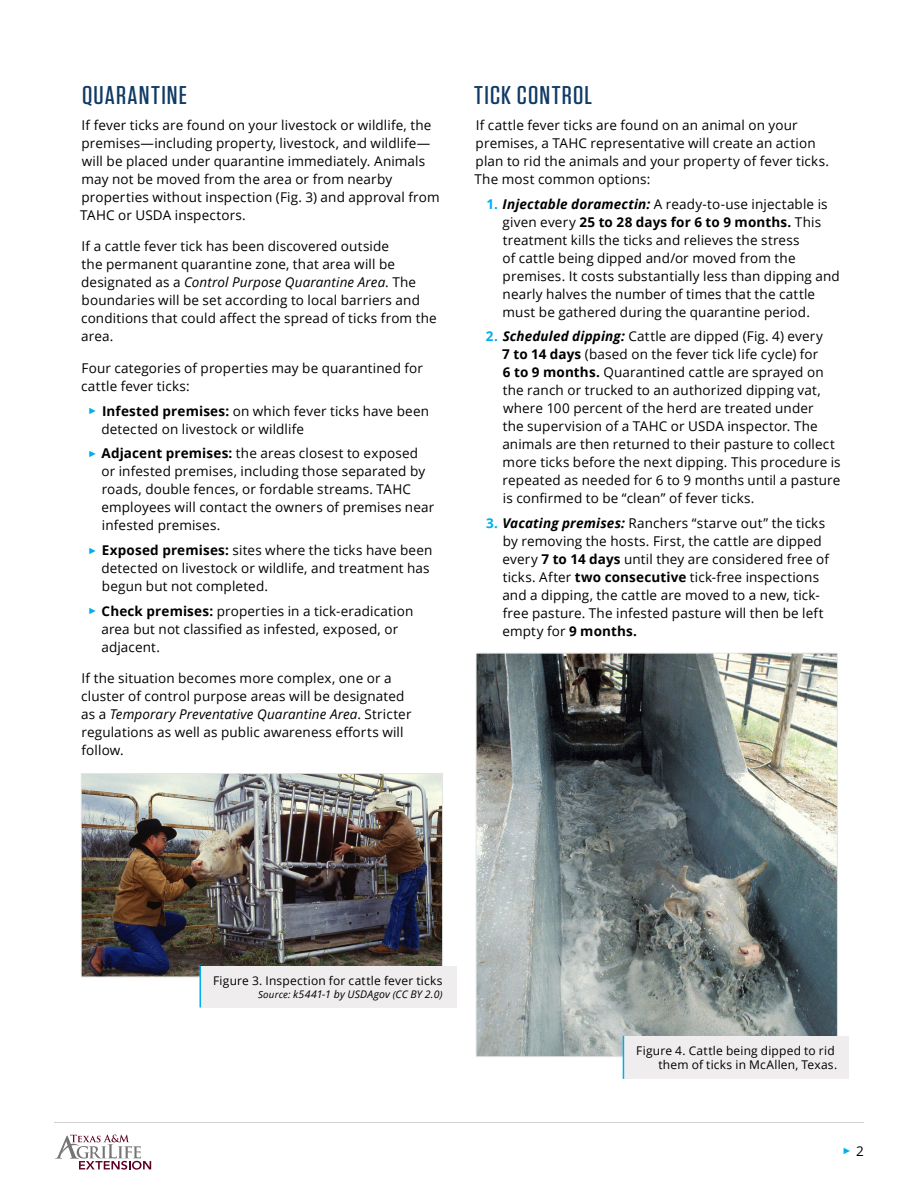
<style>
.page{position:relative;width:918px;height:1188px;background:#fff}
.page>*{position:absolute;margin:0;border:0;box-sizing:border-box;transform-origin:0 0}
.heading1{font:500 25.65px "Tungsten";letter-spacing:.04em;color:#113b65;scale:1.11 1}
.Body{font:13.5px/18px "Open Sans";letter-spacing:.01em;color:#000}
.Figure_Captions{font:12px/14.4px "Open Sans";letter-spacing:.015em;color:#000;text-align:right}
.Figure_Captions-2{font:italic 10.5px "Open Sans";letter-spacing:.015em;color:#000}
.t1{font:9px "Arial";color:#00aeef}
.s1{font-style:italic}
.s2{font-family:"Arial";font-size:9px;color:#00aeef}
.s3{font-weight:700}
.s4{font-weight:700;color:#00aeef}
.s5{font-weight:700;font-style:italic}
.s6{font-size:9.75px}
.s7{font-family:"Open Sans";font-size:13.5px;color:#000}
</style>
<div class="page">
<hr style="left:54px;top:1122px;width:810px;height:1px;background:#d1d3d4">
<svg style="left:55px;top:1135px;width:96px;height:35px"></svg>
<img style="left:83px;top:775px;width:358px;height:200px">
<div style="left:81px;top:773px;width:362px;height:204px;border:1px solid #e5e6e5"></div>
<div style="left:200px;top:966px;width:256px;height:41px;background:#efeded"></div>
<hr style="left:199px;top:966px;width:2px;height:41px;background:#00aeef">
<img style="left:478px;top:655px;width:358px;height:400px">
<div style="left:623px;top:1036px;width:226px;height:43px;background:#efeded"></div>
<hr style="left:623px;top:1036px;width:1px;height:43px;background:#00aeef">
<h2 class="heading1" style="left:82px;top:82px;width:96px">QUARANTINE</h2>
<p class="Body" style="left:80px;top:116px;width:361px">If fever ticks are found on your livestock or wildlife, the premises—including property, livestock, and wildlife— will be placed under quarantine immediately. Animals may not be moved from the area or from nearby properties without inspection (Fig. 3) and approval from TAHC or USDA inspectors.</p>
<p class="Body" style="left:81px;top:237px;width:357px">If a cattle fever tick has been discovered outside<br>the permanent quarantine zone, that area will be designated as a <span class="s1">Control Purpose Quarantine Area</span>. The boundaries will be set according to local barriers and conditions that could affect the spread of ticks from the area.</p>
<p class="Body" style="left:81px;top:359px;width:343px">Four categories of properties may be quarantined for cattle fever ticks:</p>
<p class="Body" style="left:101px;top:401px;width:329px;text-indent:-13px"><span class="s2">►</span> <span class="s3">Infested premises:</span> on which fever ticks have been detected on livestock or wildlife</p>
<p class="Body" style="left:101px;top:444px;width:334px;text-indent:-13px"><span class="s2">►</span> <span class="s3">Adjacent premises:</span> the areas closest to exposed or infested premises, including those separated by roads, double fences, or fordable streams. TAHC employees will contact the owners of premises near infested premises.</p>
<p class="Body" style="left:101px;top:541px;width:332px;text-indent:-13px"><span class="s2">►</span> <span class="s3">Exposed premises:</span> sites where the ticks have been detected on livestock or wildlife, and treatment has begun but not completed.</p>
<p class="Body" style="left:101px;top:602px;width:314px;text-indent:-13px"><span class="s2">►</span> <span class="s3">Check premises:</span> properties in a tick-eradication area but not classified as infested, exposed, or adjacent.</p>
<p class="Body" style="left:81px;top:669px;width:332px">If the situation becomes more complex, one or a cluster of control purpose areas will be designated as a <span class="s1">Temporary Preventative Quarantine Area</span>. Stricter regulations as well as public awareness efforts will follow.</p>
<h2 class="heading1" style="left:474px;top:82px;width:108px">TICK CONTROL</h2>
<p class="Body" style="left:474px;top:116px;width:356px">If cattle fever ticks are found on an animal on your premises, a TAHC representative will create an action plan to rid the animals and your property of fever ticks.<br>The most common options:</p>
<p class="Body" style="left:502px;top:194px;width:339px;text-indent:-16px"><span class="s4">1.</span> <span class="s5">Injectable doramectin:</span> A ready-to-use injectable is given every <span class="s3">25 to 28 days for 6 to 9 months.</span> This treatment kills the ticks and relieves the stress<br>of cattle being dipped and/or moved from the premises. It costs substantially less than dipping and nearly halves the number of times that the cattle must be gathered during the quarantine period.</p>
<p class="Body" style="left:502px;top:327px;width:340px;text-indent:-16px"><span class="s4">2.</span> <span class="s5">Scheduled dipping:</span> Cattle are dipped (Fig. 4) every<br><span class="s3">7 to 14 days</span> (based on the fever tick life cycle) for<br><span class="s3">6 to 9 months.</span> Quarantined cattle are sprayed on the ranch or trucked to an authorized dipping vat, where 100 percent of the herd are treated under<br>the supervision of a TAHC or USDA inspector. The animals are then returned to their pasture to collect more ticks before the next dipping. This procedure is repeated as needed for 6 to 9 months until a pasture is confirmed to be “clean” of fever ticks.</p>
<p class="Body" style="left:502px;top:514px;width:328px;text-indent:-16px"><span class="s4">3.</span> <span class="s5">Vacating premises:</span> Ranchers “starve out” the ticks by removing the hosts. First, the cattle are dipped every <span class="s3">7 to 14 days</span> until they are considered free of ticks. After <span class="s3">two consecutive</span> tick-free inspections and a dipping, the cattle are moved to a new, tick&shy;free pasture. The infested pasture will then be left empty for <span class="s3">9 months.</span></p>
<p class="Figure_Captions" style="left:213px;top:973px;width:231px">Figure 3. Inspection for cattle fever ticks</p>
<p class="Figure_Captions-2" style="left:258px;top:987px;width:186px"><span class="s6">Source:</span> k5441-1 by USDAgov <span class="s6">(</span>CC BY 2.0<span class="s6">)</span></p>
<p class="Figure_Captions" style="left:636px;top:1043px;width:202px">Figure 4. Cattle being dipped to rid them of ticks in McAllen, Texas.</p>
<p class="t1" style="left:843px;top:1145px;width:23px">► <span class="s7">2</span></p>
</div>
